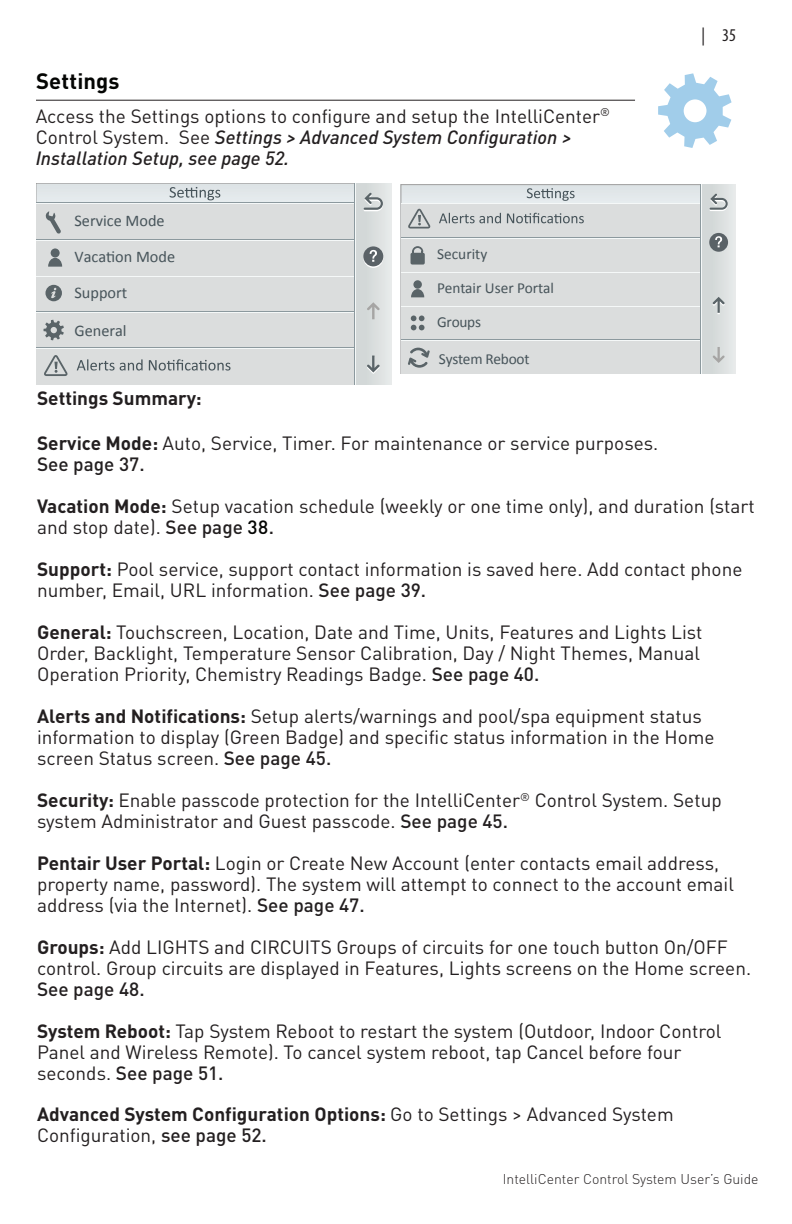
<style>
.page{position:relative;width:792px;height:1224px;background:#fff}
.page>*{position:absolute;margin:0;border:0;box-sizing:border-box;transform-origin:0 0}
.t1{font:700 22px "DIN Pro";letter-spacing:.005em;color:#040503}
.t2{font:19px/21px "DIN Pro";color:#231f20}
.t3{font:700 19px "DIN Pro";color:#231f20}
.t4{font:500 19px "DIN Pro";color:#231f20}
.t5{font:condensed 18px "Myriad Pro";color:#231f20}
.t6{font:16.2px "Calibri";color:#47545a}
.t7{font:15.4px "Calibri";letter-spacing:-.005em;color:#47545a}
.t8{font:300 14px "DIN Pro";color:#231f20}
.s1{font-weight:500;font-style:italic}
.s2{font-weight:700}
.s3{font-weight:500}
.s4{font-weight:500;color:#040503}
</style>
<div class="page">
<div style="left:36px;top:183px;width:355px;height:201px;background:#e2e7ea"></div>
<div style="left:354px;top:183px;width:37px;height:201px;background:linear-gradient(to bottom,#dadede,#dadede)"></div>
<hr style="left:36px;top:202px;width:318px;height:1px;background:#8c999e">
<hr style="left:36px;top:203px;width:318px;height:1px;background:#f5f8f8">
<svg style="left:364px;top:193px;width:19px;height:18px"></svg>
<div style="left:36px;top:204px;width:318px;height:36px;background:#dbdddd"></div>
<div style="left:36px;top:239px;width:318px;height:37px;background:#dbdddd"></div>
<hr style="left:36px;top:275px;width:318px;height:1px;background:#8c999e">
<div style="left:36px;top:276px;width:318px;height:36px;background:#dbdddd"></div>
<hr style="left:36px;top:311px;width:318px;height:1px;background:#8c999e">
<div style="left:36px;top:312px;width:318px;height:36px;background:#dbdddd"></div>
<div style="left:36px;top:348px;width:318px;height:36px;background:#dbdddd"></div>
<hr style="left:36px;top:239px;width:318px;height:1px;background:#8c999e">
<hr style="left:36px;top:240px;width:318px;height:1px;background:#f5f8f8">
<hr style="left:36px;top:276px;width:318px;height:1px;background:#f5f8f8">
<hr style="left:36px;top:312px;width:318px;height:1px;background:#f5f8f8">
<svg style="left:367px;top:302px;width:13px;height:17px"></svg>
<svg style="left:367px;top:356px;width:13px;height:18px"></svg>
<svg style="left:45px;top:285px;width:17px;height:16px"></svg>
<svg style="left:44px;top:320px;width:20px;height:20px"></svg>
<svg style="left:170px;top:187px;width:50px;height:13px"></svg>
<svg style="left:45px;top:211px;width:16px;height:23px"></svg>
<hr style="left:36px;top:347px;width:318px;height:1px;background:#8c999e">
<hr style="left:36px;top:348px;width:318px;height:1px;background:#f5f8f8">
<hr style="left:354px;top:183px;width:1px;height:201px;background:#8c999e">
<hr style="left:355px;top:183px;width:1px;height:201px;background:#f5f8f8">
<svg style="left:363px;top:248px;width:20px;height:20px"></svg>
<div style="left:363px;top:246px;width:20px;height:20px;background:#5a6267;border-radius:50%"></div>
<svg style="left:370px;top:250px;width:7px;height:12px"></svg>
<svg style="left:77px;top:359px;width:154px;height:12px"></svg>
<svg style="left:44px;top:355px;width:24px;height:21px"></svg>
<div style="left:51px;top:248px;width:9px;height:9px;background:#5a6468;border-radius:50%"></div>
<svg style="left:48px;top:258px;width:14px;height:9px"></svg>
<div style="left:401px;top:185px;width:334px;height:189px;background:#e2e7ea"></div>
<div style="left:701px;top:185px;width:34px;height:189px;background:linear-gradient(to right,#ced3d3,#e5e8e8)"></div>
<hr style="left:401px;top:203px;width:300px;height:1px;background:#f5f8f8">
<svg style="left:710px;top:194px;width:18px;height:17px"></svg>
<div style="left:401px;top:204px;width:300px;height:34px;background:#dbdddd"></div>
<div style="left:401px;top:238px;width:300px;height:34px;background:#dbdddd"></div>
<hr style="left:401px;top:271px;width:300px;height:1px;background:#8c999e">
<div style="left:401px;top:272px;width:300px;height:34px;background:#dbdddd"></div>
<hr style="left:401px;top:305px;width:300px;height:1px;background:#8c999e">
<div style="left:401px;top:306px;width:300px;height:34px;background:#dbdddd"></div>
<hr style="left:401px;top:339px;width:300px;height:1px;background:#8c999e">
<div style="left:401px;top:340px;width:300px;height:34px;background:#dbdddd"></div>
<hr style="left:401px;top:238px;width:300px;height:1px;background:#f5f8f8">
<hr style="left:401px;top:272px;width:300px;height:1px;background:#f5f8f8">
<hr style="left:401px;top:306px;width:300px;height:1px;background:#f5f8f8">
<hr style="left:401px;top:340px;width:300px;height:1px;background:#f5f8f8">
<svg style="left:713px;top:297px;width:12px;height:17px"></svg>
<svg style="left:713px;top:347px;width:12px;height:16px"></svg>
<svg style="left:411px;top:281px;width:14px;height:16px"></svg>
<svg style="left:527px;top:188px;width:48px;height:13px"></svg>
<svg style="left:410px;top:315px;width:15px;height:15px"></svg>
<div style="left:411px;top:253px;width:14px;height:12px;background:#5a6468;border-radius:2px"></div>
<svg style="left:411px;top:246px;width:13px;height:8px"></svg>
<hr style="left:701px;top:185px;width:1px;height:189px;background:#f5f8f8">
<svg style="left:439px;top:213px;width:145px;height:10px"></svg>
<svg style="left:408px;top:209px;width:22px;height:20px"></svg>
<div style="left:709px;top:233px;width:19px;height:19px;background:#5a6267;border-radius:50%"></div>
<svg style="left:715px;top:236px;width:7px;height:11px"></svg>
<svg style="left:408px;top:347px;width:22px;height:21px"></svg>
<svg style="left:658px;top:73px;width:74px;height:75px"></svg>
<hr style="left:36px;top:100px;width:599px;height:1px;background:#231f20">
<p class="t1" style="left:36px;top:63px;width:85px">Settings</p>
<p class="t2" style="left:36px;top:103px;width:576px">Access the Settings options to configure and setup the IntelliCenter<sup>®<br></sup>Control System. See <span class="s1">Settings &gt; Advanced System Configuration &gt;<br>Installation Setup, see page 52.</span></p>
<p class="t6" style="left:74px;top:211px;width:92px">Service Mode</p>
<p class="t6" style="left:74px;top:246px;width:102px">Vacation Mode</p>
<p class="t6" style="left:74px;top:282px;width:54px">Support</p>
<p class="t6" style="left:74px;top:321px;width:54px">General</p>
<p class="t7" style="left:437px;top:244px;width:52px">Security</p>
<p class="t7" style="left:437px;top:278px;width:118px">Pentair User Portal</p>
<p class="t7" style="left:437px;top:312px;width:45px">Groups</p>
<p class="t7" style="left:437px;top:278px;width:46px">Groups</p>
<p class="t7" style="left:437px;top:312px;width:56px">Remotes</p>
<p class="t7" style="left:439px;top:349px;width:92px">System Reboot</p>
<p class="t5" style="left:702px;top:24px;width:36px">| 35</p>
<p class="t3" style="left:37px;top:382px;width:166px">Settings Summary:</p>
<p class="t2" style="left:37px;top:431px;width:623px"><span class="s2">Service Mode:</span> Auto, Service, Timer. For maintenance or service purposes.<br><span class="s3">See page 37.</span></p>
<p class="t2" style="left:37px;top:494px;width:719px"><span class="s2">Vacation Mode:</span> Setup vacation schedule (weekly or one time only), and duration (start and stop date). <span class="s3">See page</span> <span class="s4">38</span><span class="s3">.</span></p>
<p class="t2" style="left:37px;top:557px;width:707px"><span class="s2">Support:</span> Pool service, support contact information is saved here. Add contact phone number, Email, URL information. <span class="s3">See page 39.</span></p>
<p class="t2" style="left:37px;top:620px;width:667px"><span class="s2">General:</span> Touchscreen, Location, Date and Time, Units, Features and Lights List<br>Order, Backlight, Temperature Sensor Calibration, Day / Night Themes, Manual<br>Operation Priority, Chemistry Readings Badge. <span class="s3">See page 40.</span></p>
<p class="t2" style="left:37px;top:704px;width:679px"><span class="s2">Alerts and Notifications:</span> Setup alerts/warnings and pool/spa equipment status information to display (Green Badge) and specific status information in the Home screen Status screen. <span class="s3">See page 45.</span></p>
<p class="t2" style="left:37px;top:788px;width:686px"><span class="s2">Security:</span> Enable passcode protection for the IntelliCenter<sup>®</sup> Control System. Setup system Administrator and Guest passcode. <span class="s3">See page 45.</span></p>
<p class="t2" style="left:37px;top:851px;width:698px"><span class="s2">Pentair User Portal:</span> Login or Create New Account (enter contacts email address, property name, password). The system will attempt to connect to the account email address (via the Internet). <span class="s3">See page 47.</span></p>
<p class="t2" style="left:37px;top:935px;width:716px"><span class="s2">Groups:</span> Add LIGHTS and CIRCUITS Groups of circuits for one touch button On/OFF control. Group circuits are displayed in Features, Lights screens on the Home screen.</p>
<p class="t4" style="left:37px;top:974px;width:109px">See page 48.</p>
<p class="t2" style="left:37px;top:1019px;width:686px"><span class="s2">System Reboot:</span> Tap System Reboot to restart the system (Outdoor, Indoor Control<br>Panel and Wireless Remote). To cancel system reboot, tap Cancel before four seconds. <span class="s3">See page 51.</span></p>
<p class="t2" style="left:37px;top:1102px;width:638px"><span class="s2">Advanced System Configuration Options:</span> Go to Settings &gt; Advanced System<br>Configuration, <span class="s3">see page 52.</span></p>
<p class="t8" style="left:503px;top:1168px;width:257px">IntelliCenter Control System User’s Guide</p>
</div>
